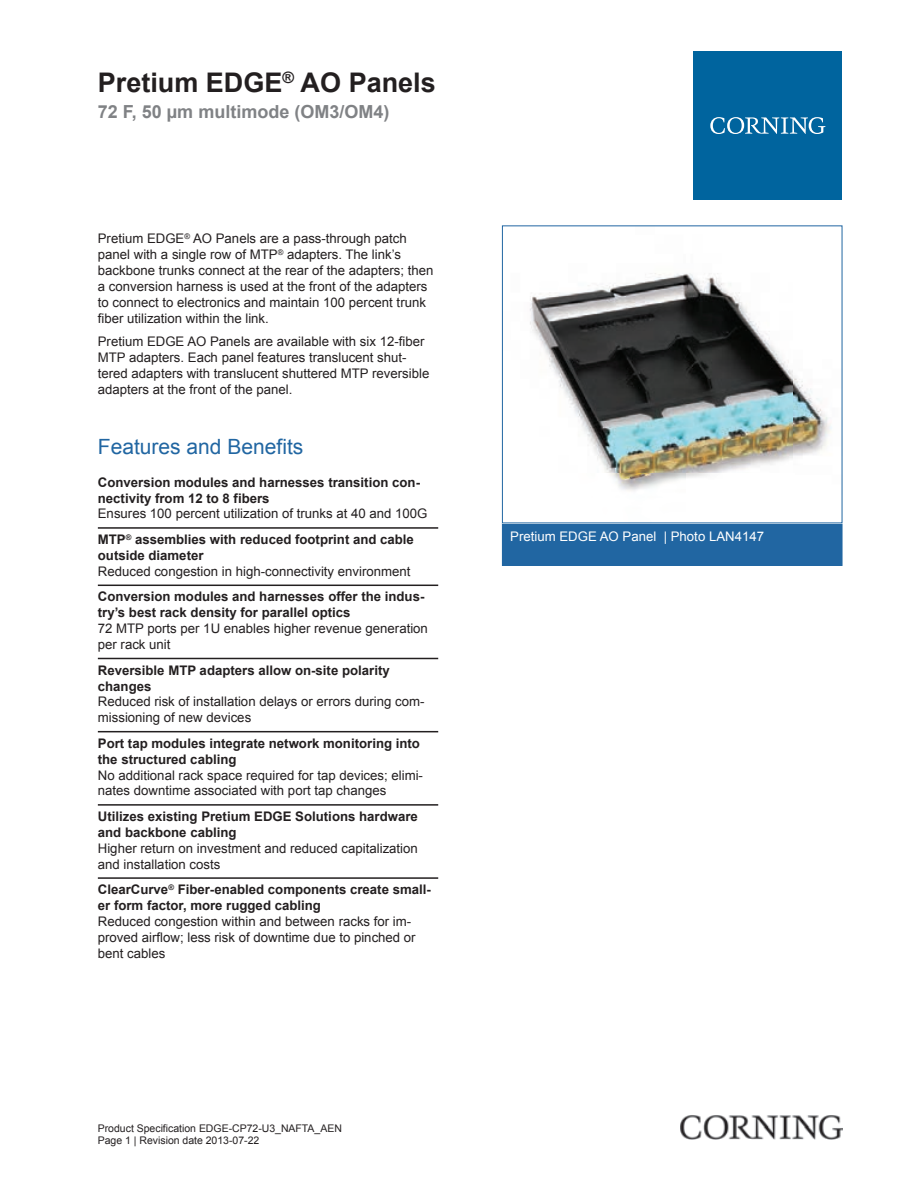
<style>
.page{position:relative;width:919px;height:1187px;background:#fff}
.page>*{position:absolute;margin:0;border:0;box-sizing:border-box;transform-origin:0 0}
.t1{font:700 27px "Arial";color:#231f20}
.t2{font:21px "Arial";color:#2166a2}
.t3{font:700 18px "Arial";color:#808285}
.t4{font:13.2px/15.9px "Arial";color:#231f20}
.t5{font:700 13.2px/15.9px "Arial";color:#231f20}
.t6{font:13.2px "Arial";color:#fff}
.t7{font:10.5px/12.6px "Arial";color:#231f20}
.s1{font-weight:700}
</style>
<div class="page">
<div style="left:502px;top:523px;width:340px;height:42px;background:#2166a2"></div>
<div style="left:502px;top:523px;width:340px;height:43px;border:1px solid #2166a2"></div>
<hr style="left:98px;top:527px;width:340px;height:1px;background:#231f20">
<hr style="left:98px;top:584px;width:340px;height:2px;background:#231f20">
<hr style="left:98px;top:657px;width:340px;height:2px;background:#231f20">
<hr style="left:98px;top:731px;width:340px;height:1px;background:#231f20">
<hr style="left:98px;top:804px;width:340px;height:1px;background:#231f20">
<hr style="left:98px;top:877px;width:340px;height:1px;background:#231f20">
<div style="left:693px;top:51px;width:149px;height:149px;background:#00649e"></div>
<svg style="left:710px;top:117px;width:115px;height:17px"></svg>
<img style="left:680px;top:1115px;width:162px;height:24px">
<img style="left:530px;top:273px;width:302px;height:218px">
<h1 class="t1" style="left:98px;top:64px;width:339px">Pretium EDGE<sup>®</sup> AO Panels</h1>
<h3 class="t3" style="left:98px;top:100px;width:293px">72 F, 50 µm multimode (OM3/OM4)</h3>
<p class="t4" style="left:98px;top:231px;width:337px">Pretium EDGE<sup>®</sup> AO Panels are a pass -through patch panel with a single row of MTP<sup>®</sup> adapters. The link’s backbone trunks connect at the rear of the adapters; then a conversion harness is used at the front of the adapters to connect to electronics and maintain 100 percent trunk fiber utilization within the link.</p>
<p class="t4" style="left:98px;top:334px;width:333px">Pretium EDGE AO Panels are available with six 12 -fiber MTP adapters. Each panel features translucent shut&shy;tered adapters with translucent shuttered MTP reversible adapters at the front of the panel.</p>
<h2 class="t2" style="left:98px;top:433px;width:207px">Features and Benefits</h2>
<p class="t5" style="left:98px;top:474px;width:324px">Conversion modules and harnesses transition con&shy;nectivity from 12 to 8 fibers</p>
<p class="t4" style="left:98px;top:501px;width:331px;line-height:25.7px">Ensures 100 percent utilization of trunks at 40 and 100G<br><span class="s1">MTP</span><sup>®</sup> <span class="s1">assemblies with reduced footprint and cable</span></p>
<p class="t5" style="left:98px;top:547px;width:107px">outside diameter</p>
<p class="t4" style="left:98px;top:563px;width:314px">Reduced congestion in high-connectivity environment</p>
<p class="t5" style="left:98px;top:589px;width:328px">Conversion modules and harnesses offer the indus&shy;try’s best rack density for parallel optics</p>
<p class="t4" style="left:98px;top:620px;width:331px">72 MTP ports per 1U enables higher revenue generation per rack unit</p>
<p class="t5" style="left:98px;top:662px;width:293px">Reversible MTP adapters allow on-site polarity changes</p>
<p class="t4" style="left:98px;top:693px;width:328px">Reduced risk of installation delays or errors during com&shy;missioning of new devices</p>
<p class="t5" style="left:98px;top:735px;width:323px">Port tap modules integrate network monitoring into the structured cabling</p>
<p class="t4" style="left:98px;top:767px;width:326px">No additional rack space required for tap devices; elimi&shy;nates downtime associated with port tap changes</p>
<p class="t5" style="left:98px;top:808px;width:321px">Utilizes existing Pretium EDGE Solutions hardware and backbone cabling</p>
<p class="t4" style="left:98px;top:840px;width:321px">Higher return on investment and reduced capitalization and installation costs</p>
<p class="t5" style="left:98px;top:882px;width:334px">ClearCurve<sup>®</sup> Fiber-enabled components create small&shy;er form factor, more rugged cabling</p>
<p class="t4" style="left:98px;top:913px;width:319px">Reduced congestion within and between racks for im&shy;proved airflow; less risk of downtime due to pinched or bent cables</p>
<p class="t7" style="left:98px;top:1121px;width:245px">Product Specification EDGE-CP72-U3 _ NAFTA _ AEN<br>Page 1 | Revision date 2013-07-22</p>
<p class="t6" style="left:510px;top:527px;width:255px">Pretium EDGE AO Panel | Photo LAN4147</p>
</div>
